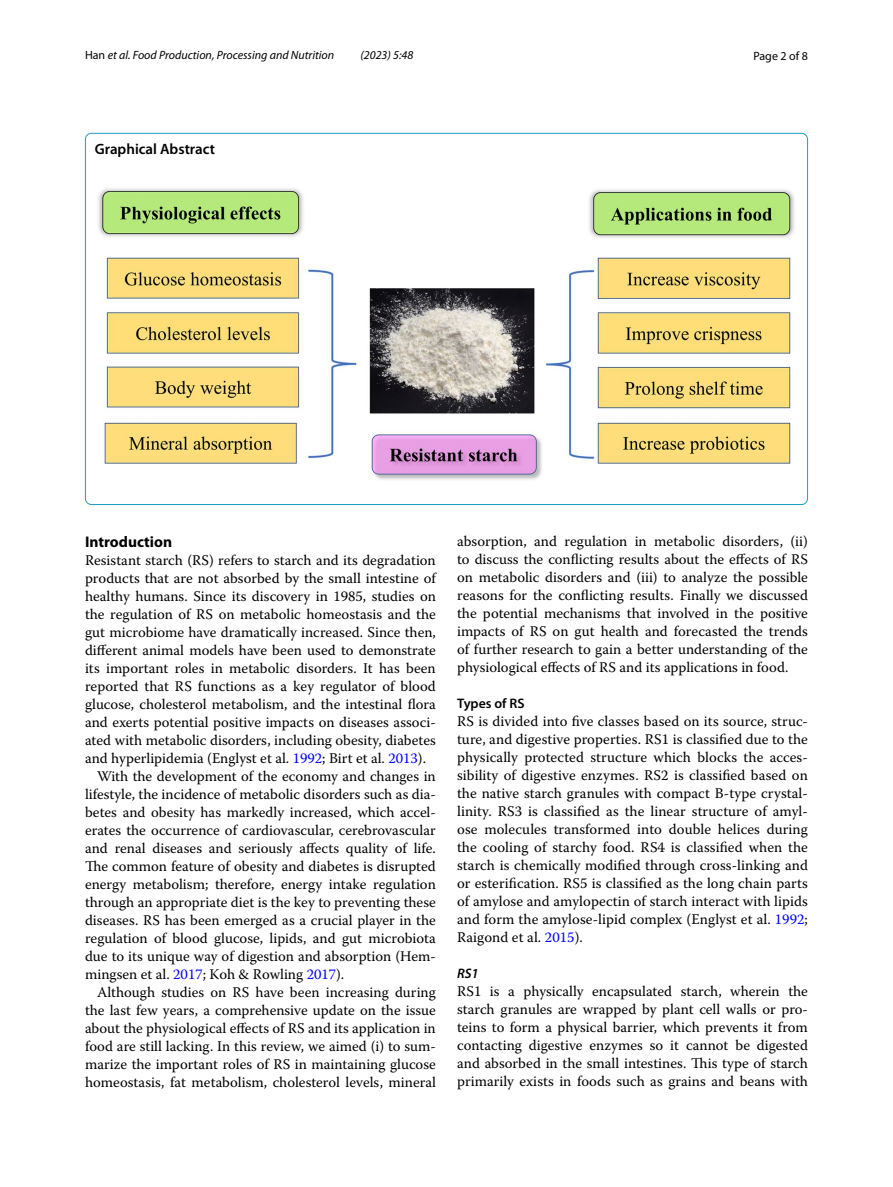
<style>
.page{position:relative;width:893px;height:1187px;background:#fff}
.page>*{position:absolute;margin:0;border:0;box-sizing:border-box;transform-origin:0 0}
.t1{font:700 15.45px "Myriad Pro";color:#000}
.t2{font:600 15px "Myriad Pro";color:#000}
.t3{font:14.7px/18px "Warnock Pro";color:#000;text-align:justify}
.t4{font:600 13.8px "Myriad Pro";color:#000}
.t5{font:italic 600 13.8px "Myriad Pro";color:#000}
.t6{font:italic 12px "Myriad Pro";color:#000}
.t7{font:12px "Myriad Pro";color:#000}
.s1{font-style:normal}
.s2{color:#00f}
</style>
<div class="page">
<img style="left:98px;top:188px;width:697px;height:292px">
<p class="t6" style="left:85px;top:48px;width:251px"><span class="s1">Han</span> et al. Food Production, Processing and Nutrition</p>
<p class="t6" style="left:360px;top:48px;width:54px">(2023) 5:48</p>
<p class="t7" style="left:753px;top:48px;width:56px">Page 2 of 8</p>
<p class="t2" style="left:95px;top:139px;width:122px">Graphical Abstract</p>
<p class="t1" style="left:85px;top:531px;width:89px">Introduction</p>
<p class="t3" style="left:85px;top:550px;width:352px">Resistant starch (RS) refers to starch and its degradation</p>
<p class="t3" style="left:85px;top:568px;width:352px">products that are not absorbed by the small intestine of</p>
<p class="t3" style="left:85px;top:586px;width:352px">healthy humans. Since its discovery in 1985, studies on</p>
<p class="t3" style="left:85px;top:604px;width:352px">the regulation of RS on metabolic homeostasis and the</p>
<p class="t3" style="left:85px;top:622px;width:352px">gut microbiome have dramatically increased. Since then,</p>
<p class="t3" style="left:85px;top:640px;width:352px">different animal models have been used to demonstrate</p>
<p class="t3" style="left:85px;top:658px;width:352px">its important roles in metabolic disorders. It has been</p>
<p class="t3" style="left:85px;top:676px;width:352px">reported that RS functions as a key regulator of blood</p>
<p class="t3" style="left:85px;top:694px;width:352px">glucose, cholesterol metabolism, and the intestinal flora</p>
<p class="t3" style="left:85px;top:712px;width:352px">and exerts potential positive impacts on diseases associ-</p>
<p class="t3" style="left:85px;top:730px;width:352px">ated with metabolic disorders, including obesity, diabetes</p>
<p class="t3" style="left:85px;top:748px;width:343px">and hyperlipidemia (Englyst et al. <span class="s2">1992</span>; Birt et al. <span class="s2">2013</span>).</p>
<p class="t3" style="left:97px;top:766px;width:340px">With the development of the economy and changes in</p>
<p class="t3" style="left:85px;top:784px;width:352px">lifestyle, the incidence of metabolic disorders such as dia-</p>
<p class="t3" style="left:85px;top:802px;width:352px">betes and obesity has markedly increased, which accel-</p>
<p class="t3" style="left:85px;top:820px;width:352px">erates the occurrence of cardiovascular, cerebrovascular</p>
<p class="t3" style="left:85px;top:838px;width:352px">and renal diseases and seriously affects quality of life.</p>
<p class="t3" style="left:85px;top:856px;width:352px">The common feature of obesity and diabetes is disrupted</p>
<p class="t3" style="left:85px;top:874px;width:352px">energy metabolism; therefore, energy intake regulation</p>
<p class="t3" style="left:85px;top:892px;width:352px">through an appropriate diet is the key to preventing these</p>
<p class="t3" style="left:85px;top:910px;width:352px">diseases. RS has been emerged as a crucial player in the</p>
<p class="t3" style="left:85px;top:928px;width:352px">regulation of blood glucose, lipids, and gut microbiota</p>
<p class="t3" style="left:85px;top:946px;width:352px">due to its unique way of digestion and absorption (Hem-</p>
<p class="t3" style="left:85px;top:964px;width:261px">mingsen et al. <span class="s2">2017</span>; Koh &amp; Rowling <span class="s2">2017</span>).</p>
<p class="t3" style="left:97px;top:982px;width:340px">Although studies on RS have been increasing during</p>
<p class="t3" style="left:85px;top:1000px;width:352px">the last few years, a comprehensive update on the issue</p>
<p class="t3" style="left:85px;top:1018px;width:352px">about the physiological effects of RS and its application in</p>
<p class="t3" style="left:85px;top:1036px;width:352px">food are still lacking. In this review, we aimed (i) to sum-</p>
<p class="t3" style="left:85px;top:1054px;width:352px">marize the important roles of RS in maintaining glucose</p>
<p class="t3" style="left:85px;top:1072px;width:352px">homeostasis, fat metabolism, cholesterol levels, mineral</p>
<p class="t3" style="left:457px;top:531px;width:352px">absorption, and regulation in metabolic disorders, (ii) to discuss the conflicting results about the effects of RS on metabolic disorders and (iii) to analyze the possible reasons for the conflicting results. Finally we discussed the potential mechanisms that involved in the positive impacts of RS on gut health and forecasted the trends of further research to gain a better understanding of the physiological effects of RS and its applications in food.</p>
<p class="t4" style="left:457px;top:694px;width:69px">Types of RS</p>
<p class="t3" style="left:457px;top:711px;width:352px">RS is divided into five classes based on its source, struc&shy;ture, and digestive properties. RS1 is classified due to the physically protected structure which blocks the acces&shy;sibility of digestive enzymes. RS2 is classified based on the native starch granules with compact B-type crystal&shy;linity. RS3 is classified as the linear structure of amyl&shy;ose molecules transformed into double helices during the cooling of starchy food. RS4 is classified when the starch is chemically modified through cross-linking and or esterification. RS5 is classified as the long chain parts of amylose and amylopectin of starch interact with lipids and form the amylose-lipid complex (Englyst et al. <span class="s2">1992</span>; Raigond et al. <span class="s2">2015</span>).</p>
<p class="t5" style="left:457px;top:964px;width:23px">RS1</p>
<p class="t3" style="left:457px;top:981px;width:352px">RS1 is a physically encapsulated starch, wherein the starch granules are wrapped by plant cell walls or pro&shy;teins to form a physical barrier, which prevents it from contacting digestive enzymes so it cannot be digested and absorbed in the small intestines. This type of starch primarily exists in foods such as grains and beans with</p>
</div>
